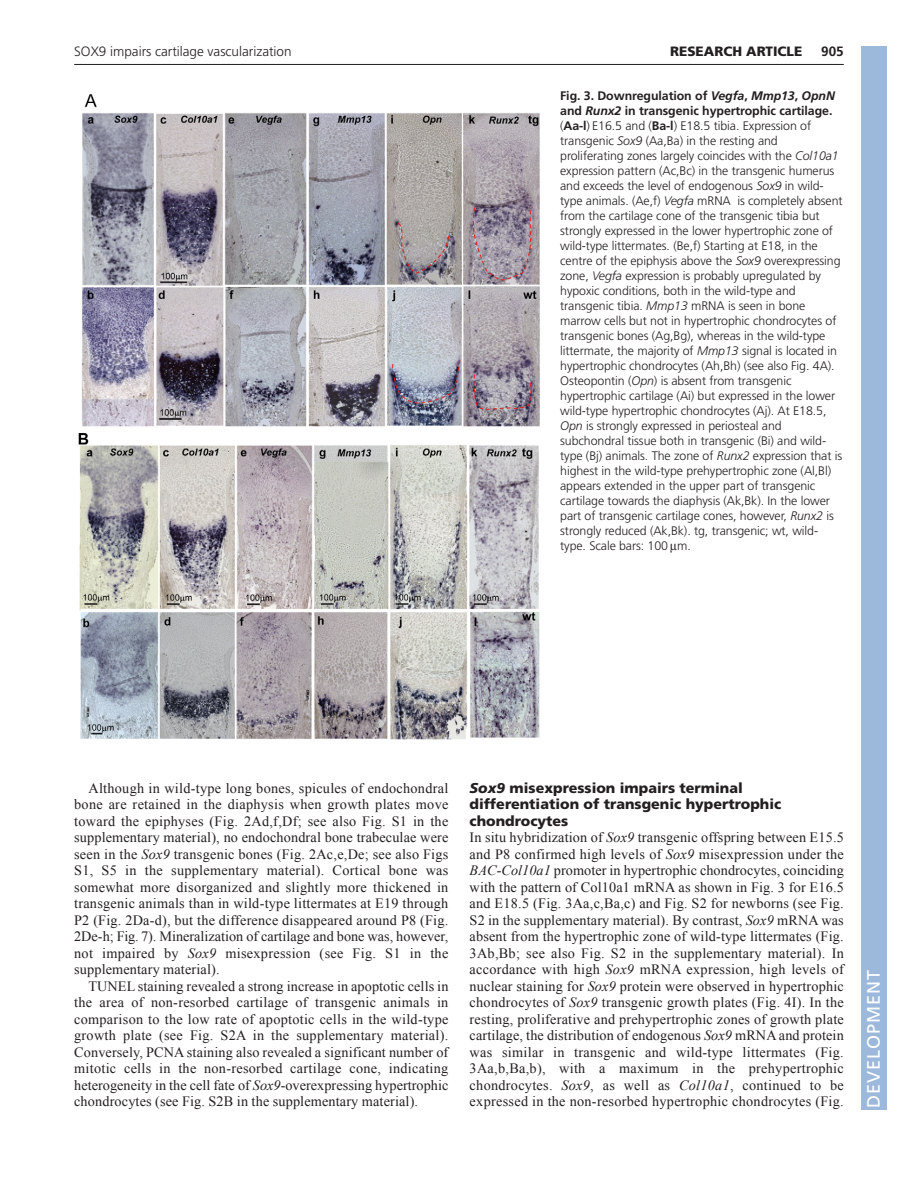
<style>
.page{position:relative;width:918px;height:1188px;background:#fff}
.page>*{position:absolute;margin:0;border:0;box-sizing:border-box;transform-origin:0 0}
.t1{font:18px "Frutiger LT Std";letter-spacing:.055em;color:#fff}
.t2{font:14.25px/16.5px "Times New Roman";letter-spacing:.02em;color:#231f20;text-align:justify}
.t3{font:900 14.25px/16.5px "Frutiger LT Std";color:#231f20}
.t4{font:300 13.5px "Frutiger LT Std";color:#231f20}
.t5{font:900 13.5px "Frutiger LT Std";color:#231f20}
.t6{font:700 13.5px "Frutiger LT Std";color:#231f20}
.t7{font:300 12.3px/15px "Frutiger LT Std";letter-spacing:-.005em;color:#231f20}
.s1{font-weight:700}
.s2{font-weight:700;font-style:italic}
.s3{font-style:italic}
</style>
<div class="page">
<hr style="left:74px;top:64px;width:770px;height:1px;background:#231f20">
<img style="left:78px;top:93px;width:462px;height:647px">
<div style="left:861px;top:46px;width:25px;height:1064px;background:#9cb9db"></div>
<p class="t4" style="left:74px;top:46px;width:219px">SOX9 impairs cartilage vascularization</p>
<p class="t5" style="left:670px;top:45px;width:134px">RESEARCH ARTICLE</p>
<p class="t6" style="left:821px;top:46px;width:24px">905</p>
<p class="t7" style="left:560px;top:89px;width:284px"><span class="s1">Fig. 3. Downregulation of</span> <span class="s2">Vegfa</span><span class="s1">,</span> <span class="s2">Mmp13</span><span class="s1">,</span> <span class="s2">OpnN </span><span class="s1">and</span> <span class="s2">Runx2</span> <span class="s1">in transgenic hypertrophic cartilage. </span>(<span class="s1">Aa-l</span>) E16.5 and (<span class="s1">Ba-l</span>) E18.5 tibia. Expression of transgenic <span class="s3">Sox9</span> (Aa,Ba) in the resting and proliferating zones largely coincides with the <span class="s3">Col10a1 </span>expression pattern (Ac,Bc) in the transgenic humerus and exceeds the level of endogenous <span class="s3">Sox9</span> in wild&shy;type animals. (Ae,f) <span class="s3">Vegfa</span> mRNA is completely absent from the cartilage cone of the transgenic tibia but strongly expressed in the lower hypertrophic zone of wild-type littermates. (Be,f) Starting at E18, in the centre of the epiphysis above the <span class="s3">Sox9</span> overexpressing zone, <span class="s3">Vegfa</span> expression is probably upregulated by hypoxic conditions, both in the wild-type and transgenic tibia. <span class="s3">Mmp13</span> mRNA is seen in bone marrow cells but not in hypertrophic chondrocytes of transgenic bones (Ag,Bg), whereas in the wild-type littermate, the majority of <span class="s3">Mmp13</span> signal is located in hypertrophic chondrocytes (Ah,Bh) (see also Fig. 4A).<br>Osteopontin (<span class="s3">Opn</span>) is absent from transgenic hypertrophic cartilage (Ai) but expressed in the lower wild-type hypertrophic chondrocytes (Aj). At E18.5, <span class="s3">Opn</span> is strongly expressed in periosteal and subchondral tissue both in transgenic (Bi) and wild&shy;type (Bj) animals. The zone of <span class="s3">Runx2</span> expression that is highest in the wild-type prehypertrophic zone (Al,Bl) appears extended in the upper part of transgenic cartilage towards the diaphysis (Ak,Bk). In the lower part of transgenic cartilage cones, however, <span class="s3">Runx2</span> is strongly reduced (Ak,Bk). tg, transgenic; wt, wild&shy;type. Scale bars: 100 m.</p>
<p class="t2" style="left:74px;top:780px;width:376px;text-indent:14px">Although in wild-type long bones, spicules of endochondral bone are retained in the diaphysis when growth plates move toward the epiphyses (Fig. 2Ad,f,Df; see also Fig. S1 in the supplementary material), no endochondral bone trabeculae were seen in the <span class="s3">Sox9</span> transgenic bones (Fig. 2Ac,e,De; see also Figs S1, S5 in the supplementary material). Cortical bone was somewhat more disorganized and slightly more thickened in transgenic animals than in wild-type littermates at E19 through P2 (Fig. 2Da-d), but the difference disappeared around P8 (Fig.<br>2De-h; Fig. 7). Mineralization of cartilage and bone was, however, not impaired by <span class="s3">Sox9</span> misexpression (see Fig. S1 in the supplementary material).</p>
<p class="t2" style="left:74px;top:978px;width:376px;text-indent:14px">TUNEL staining revealed a strong increase in apoptotic cells in the area of non-resorbed cartilage of transgenic animals in comparison to the low rate of apoptotic cells in the wild-type growth plate (see Fig. S2A in the supplementary material).<br>Conversely, PCNA staining also revealed a significant number of mitotic cells in the non-resorbed cartilage cone, indicating heterogeneity in the cell fate of <span class="s3">Sox9</span>-overexpressing hypertrophic chondrocytes (see Fig. S2B in the supplementary material).</p>
<p class="t3" style="left:470px;top:780px;width:313px"><span class="s3">Sox9</span> misexpression impairs terminal differentiation of transgenic hypertrophic chondrocytes</p>
<p class="t2" style="left:470px;top:829px;width:376px">In situ hybridization of <span class="s3">Sox9</span> transgenic offspring between E15.5 and P8 confirmed high levels of <span class="s3">Sox9</span> misexpression under the <span class="s3">BAC-Col10a1</span> promoter in hypertrophic chondrocytes, coinciding with the pattern of Col10a1 mRNA as shown in Fig. 3 for E16.5 and E18.5 (Fig. 3Aa,c,Ba,c) and Fig. S2 for newborns (see Fig.<br>S2 in the supplementary material). By contrast, <span class="s3">Sox9</span> mRNA was absent from the hypertrophic zone of wild-type littermates (Fig.<br>3Ab,Bb; see also Fig. S2 in the supplementary material). In accordance with high <span class="s3">Sox9</span> mRNA expression, high levels of nuclear staining for <span class="s3">Sox9</span> protein were observed in hypertrophic chondrocytes of <span class="s3">Sox9</span> transgenic growth plates (Fig. 4I). In the resting, proliferative and prehypertrophic zones of growth plate cartilage, the distribution of endogenous <span class="s3">Sox9</span> mRNA and protein was similar in transgenic and wild-type littermates (Fig.<br>3Aa,b,Ba,b), with a maximum in the prehypertrophic chondrocytes. <span class="s3">Sox9</span>, as well as <span class="s3">Col10a1</span>, continued to be expressed in the non-resorbed hypertrophic chondrocytes (Fig.</p>
<p class="t1" style="left:863px;top:1108px;width:140px;rotate:-90deg">DEVELOPMENT</p>
</div>
